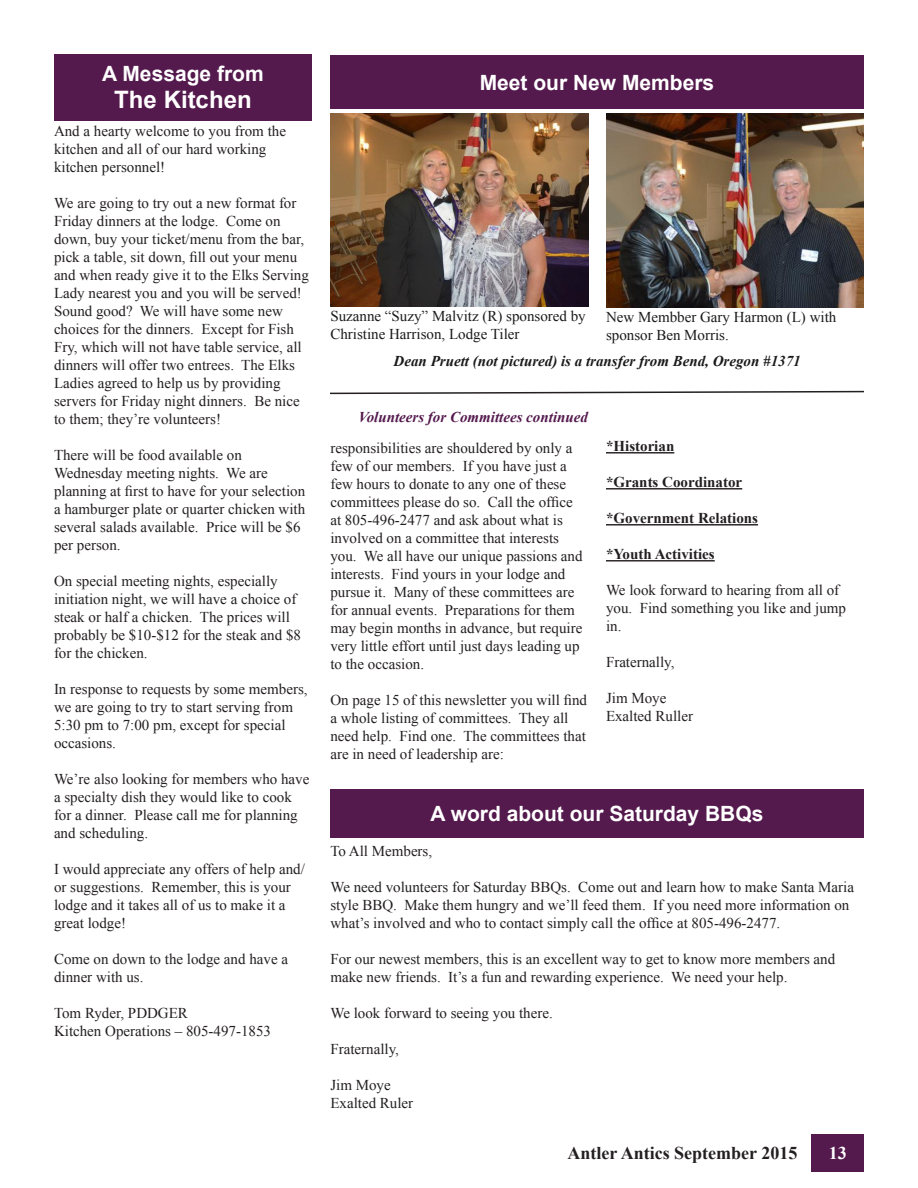
<style>
.page{position:relative;width:918px;height:1188px;background:#fff}
.page>*{position:absolute;margin:0;border:0;box-sizing:border-box;transform-origin:0 0}
.t1{font:700 24px "Arial";color:#fff}
.t2{font:700 21px "Arial";color:#fff}
.t3{font:700 18px "Times New Roman";color:#231f20}
.t4{font:700 18px "Times New Roman";color:#fff}
.t5{font:15px/18px "Times New Roman";color:#231f20}
.t6{font:15px/18px "Times New Roman";color:#1a1a1a}
.t7{font:700 15px "Times New Roman";color:#231f20}
.t8{font:italic 700 15px "Times New Roman";color:#1a1a1a}
.t9{font:italic 700 15px "Times New Roman";color:#54194d}
</style>
<div class="page">
<div style="left:812px;top:1134px;width:52px;height:38px;background:#54194d"></div>
<div style="left:330px;top:55px;width:534px;height:54px;background:#54194d"></div>
<img style="left:330px;top:113px;width:258px;height:193px">
<img style="left:606px;top:113px;width:258px;height:195px">
<div style="left:54px;top:54px;width:258px;height:67px;background:#54194d"></div>
<div style="left:330px;top:789px;width:534px;height:49px;background:#54194d"></div>
<hr style="left:606px;top:452px;width:68px;height:2px;background:#231f20">
<hr style="left:606px;top:488px;width:136px;height:2px;background:#231f20">
<hr style="left:606px;top:524px;width:152px;height:2px;background:#231f20">
<hr style="left:606px;top:560px;width:109px;height:2px;background:#231f20">
<svg style="left:330px;top:390px;width:534px;height:5px"></svg>
<h2 class="t2" style="left:102px;top:60px;width:163px">A Message from</h2>
<h1 class="t1" style="left:114px;top:84px;width:139px">The Kitchen</h1>
<p class="t5" style="left:54px;top:122px;width:234px">And a hearty welcome to you from the kitchen and all of our hard working kitchen personnel!</p>
<p class="t5" style="left:54px;top:194px;width:256px">We are going to try out a new format for Friday dinners at the lodge. Come on down, buy your ticket/menu from the bar, pick a table, sit down, fill out your menu and when ready give it to the Elks Serving Lady nearest you and you will be served!<br>Sound good? We will have some new choices for the dinners. Except for Fish Fry, which will not have table service, all dinners will offer two entrees. The Elks Ladies agreed to help us by providing servers for Friday night dinners. Be nice to them; they’re volunteers!</p>
<p class="t5" style="left:54px;top:446px;width:253px">There will be food available on Wednesday meeting nights. We are planning at first to have for your selection a hamburger plate or quarter chicken with several salads available. Price will be $6 per person.</p>
<p class="t5" style="left:54px;top:572px;width:249px">On special meeting nights, especially initiation night, we will have a choice of steak or half a chicken. The prices will probably be $10-$12 for the steak and $8 for the chicken.</p>
<p class="t5" style="left:54px;top:680px;width:255px">In response to requests by some members, we are going to try to start serving from<br>5:30 pm to 7:00 pm, except for special occasions.</p>
<p class="t5" style="left:54px;top:770px;width:257px">We’re also looking for members who have a specialty dish they would like to cook for a dinner. Please call me for planning and scheduling.</p>
<p class="t5" style="left:54px;top:860px;width:252px">I would appreciate any offers of help and/ or suggestions. Remember, this is your lodge and it takes all of us to make it a great lodge!</p>
<p class="t5" style="left:54px;top:950px;width:236px">Come on down to the lodge and have a dinner with us.</p>
<p class="t5" style="left:54px;top:1004px;width:219px">Tom Ryder, PDDGER<br>Kitchen Operations – 805-497-1853</p>
<h2 class="t2" style="left:480px;top:68px;width:236px">Meet our New Members</h2>
<p class="t6" style="left:330px;top:307px;width:257px">Suzanne “Suzy” Malvitz (R) sponsored by<br>Christine Harrison, Lodge Tiler</p>
<p class="t6" style="left:606px;top:308px;width:232px">New Membber Gary Harmon (L) with sponsor Ben Morris.</p>
<p class="t8" style="left:394px;top:351px;width:409px">Dean Pruett (not pictured) is a transfer from Bend, Oregon #1371</p>
<p class="t9" style="left:358px;top:406px;width:231px">Volunteers for Committees continued</p>
<p class="t5" style="left:330px;top:439px;width:254px">responsibilities are shouldered by only a few of our members. If you have just a few hours to donate to any one of these committees please do so. Call the office at 805-496-2477 and ask about what is involved on a committee that interests you. We all have our unique passions and interests. Find yours in your lodge and pursue it. Many of these committees are for annual events. Preparations for them may begin months in advance, but require very little effort until just days leading up to the occasion.</p>
<p class="t5" style="left:330px;top:691px;width:258px">On page 15 of this newsletter you will find a whole listing of committees. They all need help. Find one. The committees that are in need of leadership are:</p>
<p class="t7" style="left:606px;top:436px;width:70px">*Historian</p>
<p class="t7" style="left:606px;top:472px;width:138px">*Grants Coordinator</p>
<p class="t7" style="left:606px;top:508px;width:154px">*Government Relations</p>
<p class="t7" style="left:606px;top:544px;width:110px">*Youth Activities</p>
<p class="t5" style="left:606px;top:581px;width:242px">We look forward to hearing from all of you. Find something you like and jump in.</p>
<p class="t5" style="left:606px;top:653px;width:70px">Fraternally,</p>
<p class="t5" style="left:606px;top:689px;width:89px">Jim Moye<br>Exalted Ruller</p>
<h2 class="t2" style="left:431px;top:800px;width:334px">A word about our Saturday BBQs</h2>
<p class="t5" style="left:330px;top:842px;width:103px">To All Members,</p>
<p class="t5" style="left:330px;top:878px;width:525px">We need volunteers for Saturday BBQs. Come out and learn how to make Santa Maria style BBQ. Make them hungry and we’ll feed them. If you need more information on what’s involved and who to contact simply call the office at 805-496-2477.</p>
<p class="t5" style="left:330px;top:950px;width:506px">For our newest members, this is an excellent way to get to know more members and make new friends. It’s a fun and rewarding experience. We need your help.</p>
<p class="t5" style="left:330px;top:1004px;width:224px">We look forward to seeing you there.</p>
<p class="t5" style="left:330px;top:1040px;width:70px">Fraternally,</p>
<p class="t5" style="left:330px;top:1076px;width:84px">Jim Moye<br>Exalted Ruler</p>
<p class="t3" style="left:568px;top:1141px;width:231px">Antler Antics September 2015</p>
<p class="t4" style="left:829px;top:1141px;width:19px">13</p>
</div>
